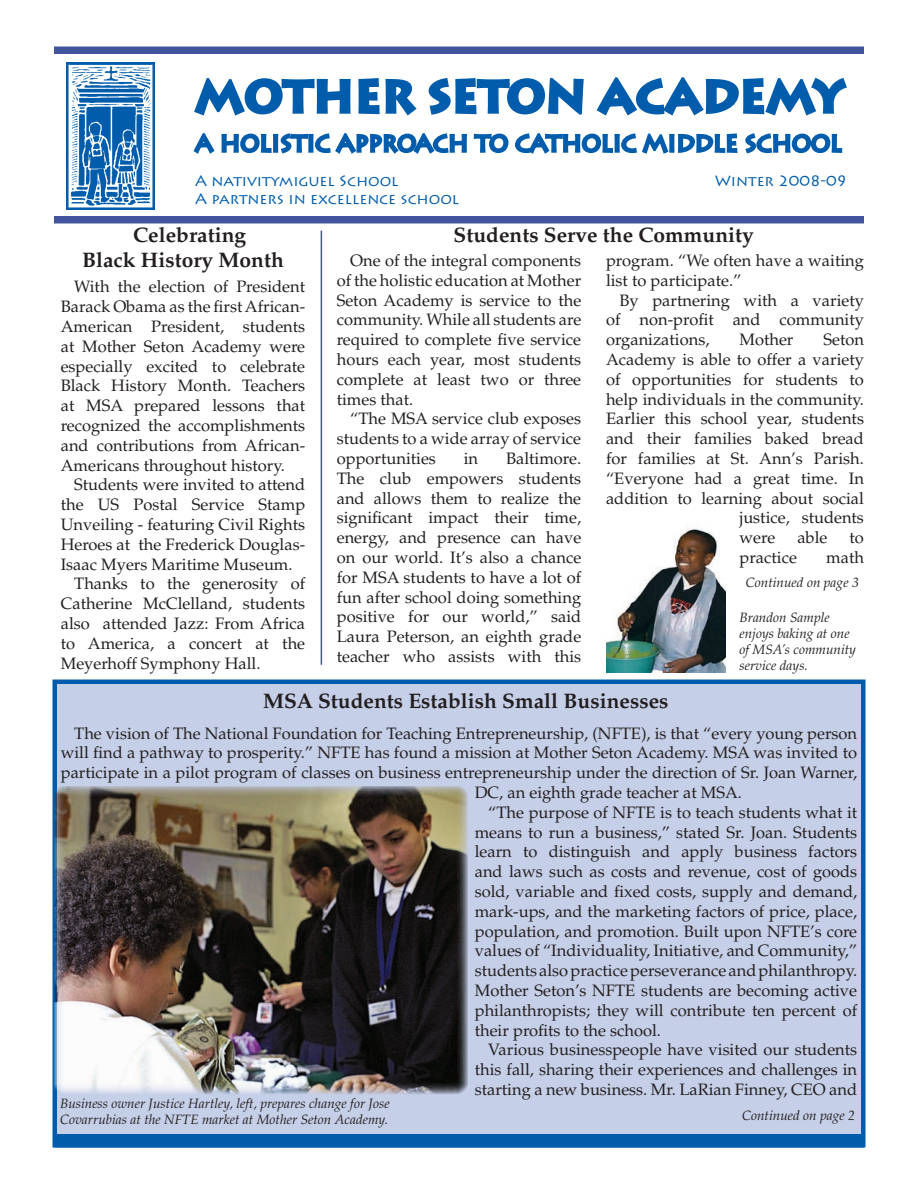
<style>
.page{position:relative;width:918px;height:1188px;background:#fff}
.page>*{position:absolute;margin:0;border:0;box-sizing:border-box;transform-origin:0 0}
.t1{font:700 45px "Lithos Pro";color:#015dab}
.t2{font:700 21px/25.2px "Palatino";color:#231f20}
.t3{font:16.5px/19.8px "Palatino";color:#231f20;text-align:justify}
.t4{font:15px "Lithos Pro";color:#015dab}
.t5{font:italic 13.5px/16.2px "Palatino";color:#231f20}
</style>
<div class="page">
<div style="left:52px;top:680px;width:814px;height:468px;background:#c6cfe8;border:4px solid #015dab"></div>
<div style="left:54px;top:46px;width:810px;height:8px;background:#43549f"></div>
<div style="left:54px;top:216px;width:810px;height:8px;background:#43549f"></div>
<svg style="left:193px;top:77px;width:654px;height:77px"></svg>
<img style="left:66px;top:62px;width:88px;height:147px">
<img style="left:54px;top:786px;width:414px;height:308px">
<div style="left:54px;top:1134px;width:810px;height:14px;background:#015dab"></div>
<img style="left:606px;top:526px;width:120px;height:147px">
<hr style="left:321px;top:231px;width:1px;height:434px;background:#43549f">
<h1 class="t1" style="left:195px;top:70px;width:652px">MOTHER SETON ACADEMY</h1>
<p class="t4" style="left:195px;top:173px;width:205px">A nativitymiguel School</p>
<p class="t4" style="left:715px;top:173px;width:134px">Winter 2008-09</p>
<p class="t4" style="left:195px;top:191px;width:266px">A partners in excellence school</p>
<p class="t2" style="left:82px;top:222px;width:203px;text-indent:51px">Celebrating<br>Black History Month</p>
<p class="t3" style="left:61px;top:277px;width:246px;text-indent:13px">With the election of President Barack Obama as the first African-American President, students at Mother Seton Academy were especially excited to celebrate Black History Month. Teachers at MSA prepared lessons that recognized the accomplishments and contributions from African-Americans throughout history.</p>
<p class="t3" style="left:74px;top:475px;width:232px">Students were invited to attend</p>
<p class="t3" style="left:61px;top:495px;width:246px">the US Postal Service Stamp</p>
<p class="t3" style="left:61px;top:515px;width:246px">Unveiling - featuring Civil Rights</p>
<p class="t3" style="left:61px;top:535px;width:246px">Heroes at the Frederick Douglas-</p>
<p class="t3" style="left:61px;top:554px;width:233px">Isaac Myers Maritime Museum.</p>
<p class="t3" style="left:74px;top:574px;width:232px">Thanks to the generosity of</p>
<p class="t3" style="left:61px;top:594px;width:246px">Catherine McClelland, students</p>
<p class="t3" style="left:61px;top:614px;width:246px">also attended Jazz: From Africa</p>
<p class="t3" style="left:61px;top:634px;width:246px">to America, a concert at the</p>
<p class="t3" style="left:61px;top:653px;width:201px">Meyerhoff Symphony Hall.</p>
<p class="t2" style="left:454px;top:222px;width:302px">Students Serve the Community</p>
<p class="t3" style="left:337px;top:251px;width:246px;text-indent:13px">One of the integral components of the holistic education at Mother Seton Academy is service to the community. While all students are required to complete five service hours each year, most students complete at least two or three times that.</p>
<p class="t3" style="left:337px;top:409px;width:246px;text-indent:13px">“The MSA service club exposes students to a wide array of service opportunities</p>
<p class="t3" style="left:337px;top:449px;width:246px;text-indent:169px">Baltimore.<br>The club empowers students and allows them to realize the significant impact their time, energy, and presence can have on our world. It’s also a chance for MSA students to have a lot of fun after school doing something positive for our world,” said Laura Peterson, an eighth grade teacher who assists with this</p>
<p class="t3" style="left:464px;top:449px;width:16px">in</p>
<p class="t3" style="left:606px;top:251px;width:259px">program. “We often have a waiting list to participate.”</p>
<p class="t3" style="left:606px;top:290px;width:259px;text-indent:13px">By partnering with a variety of non-profit and community organizations,</p>
<p class="t3" style="left:739px;top:330px;width:56px">Mother</p>
<p class="t3" style="left:823px;top:330px;width:42px">Seton</p>
<p class="t3" style="left:606px;top:350px;width:259px">Academy is able to offer a variety</p>
<p class="t3" style="left:606px;top:370px;width:259px">of opportunities for students to</p>
<p class="t3" style="left:606px;top:389px;width:259px">help individuals in the community.</p>
<p class="t3" style="left:606px;top:409px;width:259px">Earlier this school year, students</p>
<p class="t3" style="left:606px;top:429px;width:259px">and their families baked bread</p>
<p class="t3" style="left:606px;top:449px;width:259px">for families at St. Ann’s Parish.</p>
<p class="t3" style="left:606px;top:469px;width:259px">“Everyone had a great time. In</p>
<p class="t3" style="left:606px;top:488px;width:259px">addition to learning about social</p>
<p class="t3" style="left:739px;top:508px;width:126px">justice, students</p>
<p class="t3" style="left:739px;top:528px;width:37px">were</p>
<p class="t3" style="left:797px;top:528px;width:32px">able</p>
<p class="t3" style="left:850px;top:528px;width:16px">to</p>
<p class="t3" style="left:739px;top:548px;width:59px">practice</p>
<p class="t3" style="left:826px;top:548px;width:39px">math</p>
<p class="t5" style="left:746px;top:574px;width:114px">Continued on page 3</p>
<p class="t5" style="left:740px;top:609px;width:118px">Brandon Sample enjoys baking at one of MSA’s community service days.</p>
<p class="t2" style="left:263px;top:689px;width:407px">MSA Students Establish Small Businesses</p>
<p class="t3" style="left:74px;top:723px;width:784px">The vision of The National Foundation for Teaching Entrepreneurship, (NFTE), is that “every young person</p>
<p class="t3" style="left:61px;top:743px;width:798px">will find a pathway to prosperity.” NFTE has found a mission at Mother Seton Academy. MSA was invited to</p>
<p class="t3" style="left:61px;top:763px;width:798px">participate in a pilot program of classes on business entrepreneurship under the direction of Sr. Joan Warner,</p>
<p class="t3" style="left:475px;top:783px;width:269px">DC, an eighth grade teacher at MSA.</p>
<p class="t3" style="left:488px;top:803px;width:371px">“The purpose of NFTE is to teach students what it</p>
<p class="t3" style="left:475px;top:822px;width:384px">means to run a business,” stated Sr. Joan. Students</p>
<p class="t3" style="left:475px;top:842px;width:384px">learn to distinguish and apply business factors</p>
<p class="t3" style="left:475px;top:862px;width:384px">and laws such as costs and revenue, cost of goods</p>
<p class="t3" style="left:475px;top:882px;width:384px">sold, variable and fixed costs, supply and demand,</p>
<p class="t3" style="left:475px;top:902px;width:384px">mark-ups, and the marketing factors of price, place,</p>
<p class="t3" style="left:475px;top:921px;width:384px">population, and promotion. Built upon NFTE’s core</p>
<p class="t3" style="left:475px;top:941px;width:384px">values of “Individuality, Initiative, and Community,”</p>
<p class="t3" style="left:475px;top:961px;width:384px">students also practice perseverance and philanthropy.</p>
<p class="t3" style="left:475px;top:981px;width:384px">Mother Seton’s NFTE students are becoming active</p>
<p class="t3" style="left:475px;top:1001px;width:384px">philanthropists; they will contribute ten percent of</p>
<p class="t3" style="left:475px;top:1020px;width:188px">their profits to the school.</p>
<p class="t3" style="left:488px;top:1040px;width:370px">Various businesspeople have visited our students</p>
<p class="t3" style="left:475px;top:1060px;width:384px">this fall, sharing their experiences and challenges in</p>
<p class="t3" style="left:475px;top:1080px;width:384px">starting a new business. Mr. LaRian Finney, CEO and</p>
<p class="t5" style="left:742px;top:1108px;width:114px">Continued on page 2</p>
<p class="t5" style="left:60px;top:1095px;width:331px">Business owner Justice Hartley, left, prepares change for Jose<br>Covarrubias at the NFTE market at Mother Seton Academy.</p>
</div>
